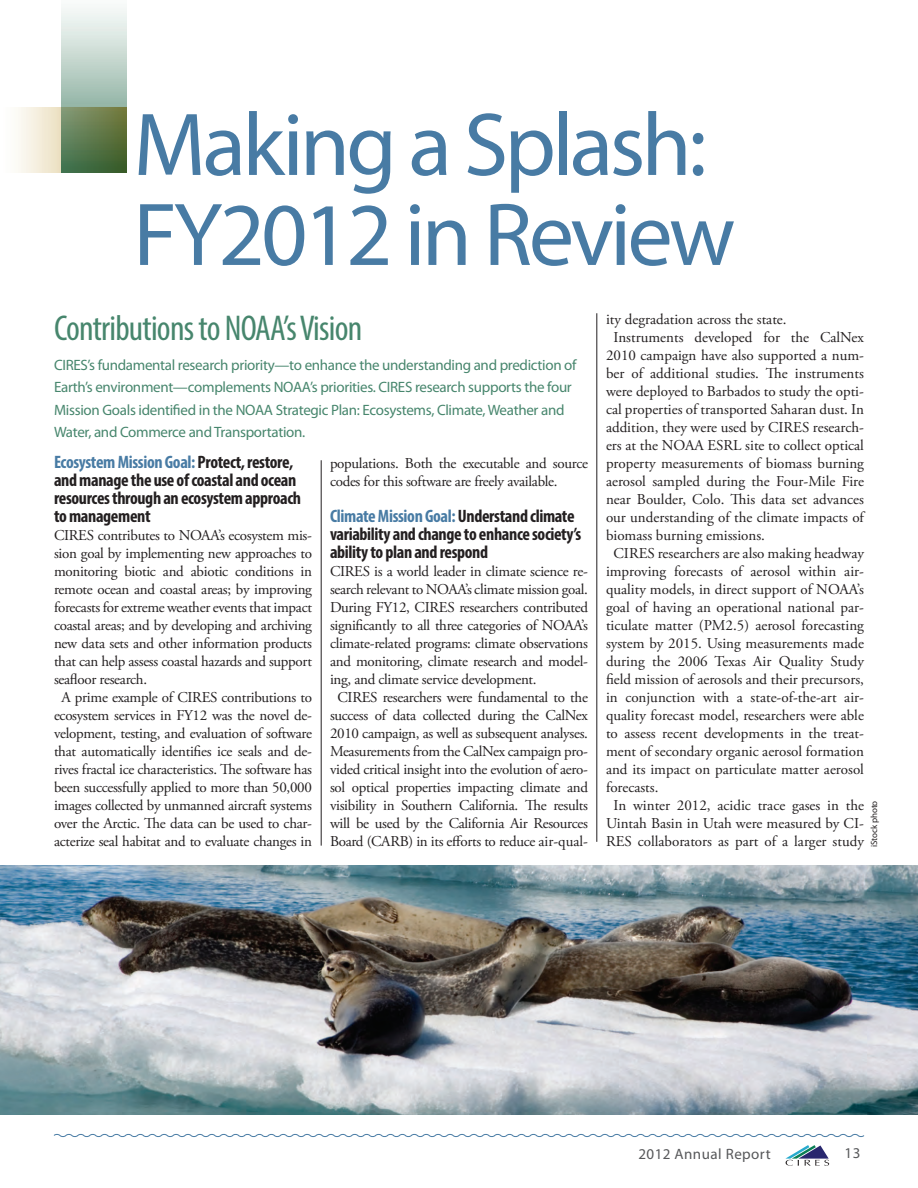
<style>
.page{position:relative;width:918px;height:1188px;background:#fff}
.page>*{position:absolute;margin:0;border:0;box-sizing:border-box;transform-origin:0 0}
.t1{font:90px/90px "Myriad Pro";letter-spacing:-.04em;color:#487ba4}
.t2{font:condensed 36px "Myriad Pro";letter-spacing:-.02em;color:#47866d}
.Body{font:700 condensed 18px/18px "Myriad Pro";letter-spacing:-.02em;color:#231f20}
.Body-2{font:15px/18px "Adobe Garamond Pro";letter-spacing:-.02em;color:#231f20;text-align:justify}
.Body-3{font:15px/22.5px "Myriad Pro";letter-spacing:-.02em;color:#47866d}
.Body-4{font:15px/18px "Adobe Garamond Pro";color:#231f20;text-align:center}
.t3{font:15px "Myriad Pro";letter-spacing:.03em;color:#57585a}
.t4{font:9px "Myriad Pro";letter-spacing:-.01em;color:#231f20}
.s1{color:#487ba4}
</style>
<div class="page">
<svg style="left:53px;top:1133px;width:812px;height:4px"></svg>
<svg style="left:785px;top:1145px;width:44px;height:21px"></svg>
<svg style="left:18px;top:107px;width:43px;height:65px;background:#f3ecdb"></svg>
<svg style="left:61px;top:8px;width:65px;height:164px;background:#9cb29b"></svg>
<img style="left:0;top:865px;width:918px;height:249px">
<hr style="left:321px;top:460px;width:1px;height:386px;background:#231f20">
<hr style="left:597px;top:313px;width:1px;height:529px;background:#231f20">
<h1 class="t1" style="left:133px;top:98px;width:603px">Making a Splash:<br>FY2012 in Review</h1>
<p class="t2" style="left:54px;top:307px;width:310px">Contributions to NOAA’s Vision</p>
<p class="Body-3" style="left:54px;top:353px;width:524px">CIRES’s fundamental research priority—to enhance the understanding and prediction of Earth’s environment—complements NOAA’s priorities. CIRES research supports the four Mission Goals identified in the NOAA Strategic Plan: Ecosystems, Climate, Weather and Water, and Commerce and Transportation.</p>
<p class="Body" style="left:54px;top:453px;width:249px"><span class="s1">Ecosystem Mission Goal:</span> Protect, restore, and manage the use of coastal and ocean resources through an ecosystem approach to management</p>
<p class="Body-2" style="left:54px;top:527px;width:260px">CIRES contributes to NOAA’s ecosystem mis&shy;sion goal by implementing new approaches to monitoring biotic and abiotic conditions in remote ocean and coastal areas; by improving forecasts for extreme weather events that impact coastal areas; and by developing and archiving new data sets and other information products that can help assess coastal hazards and support seafloor research.</p>
<p class="Body-2" style="left:54px;top:689px;width:260px;text-align:center">A prime example of CIRES contributions to ecosystem services in FY12 was the novel de&shy;velopment, testing, and evaluation of software that automatically identifies ice seals and de&shy;rives fractal ice characteristics. The software has been successfully applied to more than 50,000 images collected by unmanned aircraft systems over the Arctic. The data can be used to char&shy;acterize seal habitat and to evaluate changes in</p>
<p class="Body-2" style="left:330px;top:455px;width:260px">populations. Both the executable and source codes for this software are freely available.</p>
<p class="Body" style="left:330px;top:507px;width:253px"><span class="s1">Climate Mission Goal:</span> Understand climate variability and change to enhance society’s ability to plan and respond</p>
<p class="Body-2" style="left:330px;top:563px;width:260px">CIRES is a world leader in climate science re&shy;search relevant to NOAA’s climate mission goal.<br>During FY12, CIRES researchers contributed significantly to all three categories of NOAA’s climate-related programs: climate observations and monitoring, climate research and model&shy;ing, and climate service development.</p>
<p class="Body-2" style="left:330px;top:689px;width:260px;text-align:center">CIRES researchers were fundamental to the success of data collected during the CalNex 2010 campaign, as well as subsequent analyses.<br>Measurements from the CalNex campaign pro&shy;vided critical insight into the evolution of aero&shy;sol optical properties impacting climate and visibility in Southern California. The results will be used by the California Air Resources Board (CARB) in its efforts to reduce air-qual-</p>
<p class="Body-4" style="left:606px;top:311px;width:182px">ity degradation across the state.</p>
<p class="Body-2" style="left:606px;top:329px;width:260px;text-indent:8px">Instruments developed for the CalNex 2010 campaign have also supported a num&shy;ber of additional studies. The instruments were deployed to Barbados to study the opti&shy;cal properties of transported Saharan dust. In addition, they were used by CIRES research&shy;ers at the NOAA ESRL site to collect optical property measurements of biomass burning aerosol sampled during the Four-Mile Fire near Boulder, Colo. This data set advances our understanding of the climate impacts of biomass burning emissions.</p>
<p class="Body-2" style="left:606px;top:545px;width:260px;text-indent:8px">CIRES researchers are also making headway improving forecasts of aerosol within air&shy;quality models, in direct support of NOAA’s goal of having an operational national par&shy;ticulate matter (PM2.5) aerosol forecasting system by 2015. Using measurements made during the 2006 Texas Air Quality Study field mission of aerosols and their precursors, in conjunction with a state-of-the-art air&shy;quality forecast model, researchers were able to assess recent developments in the treat&shy;ment of secondary organic aerosol formation and its impact on particulate matter aerosol forecasts.</p>
<p class="Body-4" style="left:606px;top:797px;width:259px">In winter 2012, acidic trace gases in the<br>Uintah Basin in Utah were measured by CI-<br>RES collaborators as part of a larger study</p>
<p class="t4" style="left:869px;top:847px;width:48px;rotate:-90deg">iStock photo</p>
<p class="t3" style="left:638px;top:1145px;width:134px">2012 Annual Report</p>
<p class="t3" style="left:845px;top:1144px;width:17px">13</p>
</div>
